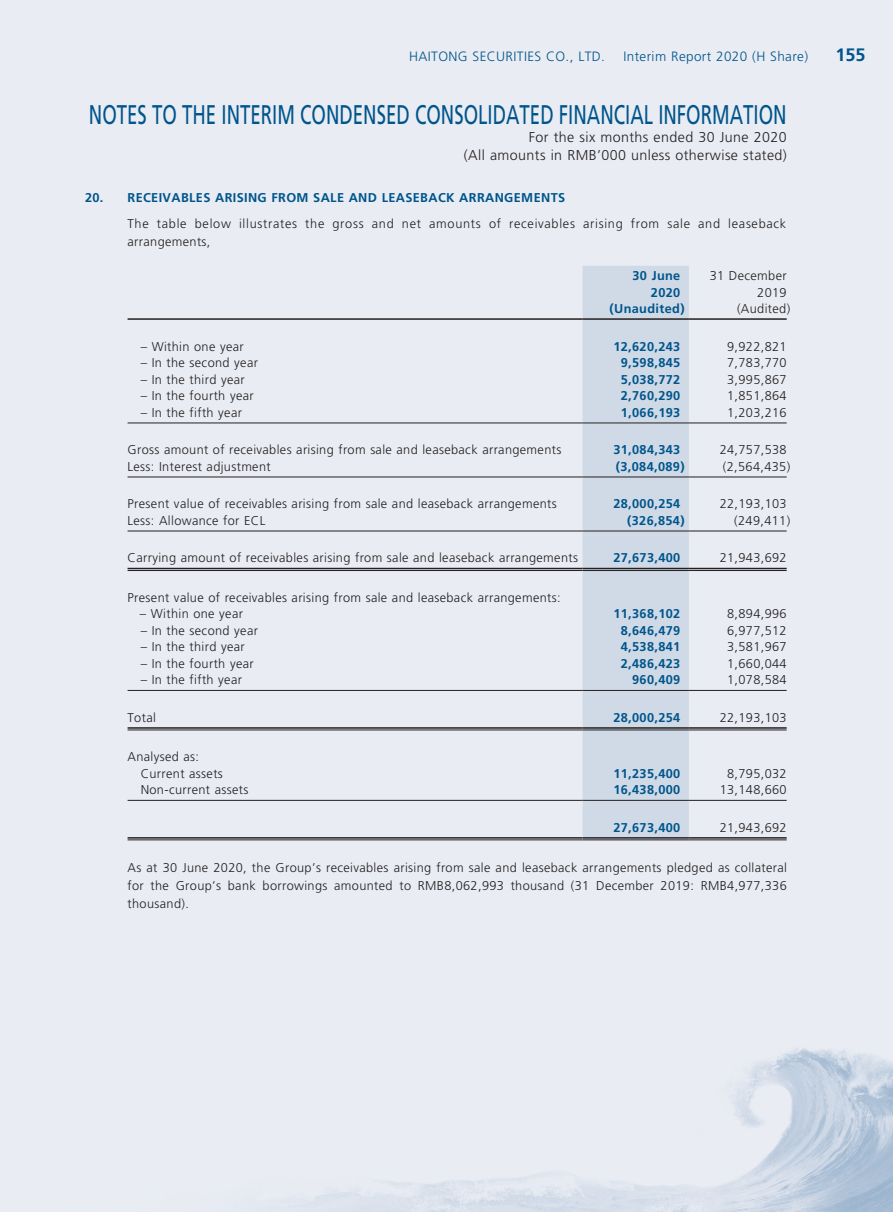
<style>
.page{position:relative;width:893px;height:1212px;background:#e9ecf3}
.page>*{position:absolute;margin:0;border:0;box-sizing:border-box;transform-origin:0 0}
.t1{font:27px "Frutiger LT Std";color:#00558b;scale:.69 1}
.t2{font:700 18px "Frutiger LT Std";color:#00558b}
.t3{font:300 14.25px/18px "Frutiger LT Std";letter-spacing:.03em;color:#231f20;text-align:right}
.t4{font:300 13.5px "Frutiger LT Std";letter-spacing:.03em;color:#00558b}
.t5{font:300 12.75px/16.5px "Frutiger LT Std";letter-spacing:.03em;color:#231f20;text-align:right}
.t6{font:700 12.75px/16.5px "Frutiger LT Std";letter-spacing:.03em;color:#00558b;text-align:right}
.t7{font:300 12.75px/18px "Frutiger LT Std";letter-spacing:.055em;color:#231f20}
</style>
<div class="page">
<img style="left:127px;top:266px;width:766px;height:946px">
<div style="left:583px;top:266px;width:106px;height:571px;background:#d0dae7"></div>
<hr style="left:128px;top:318px;width:455px;height:2px;background:#231f20">
<hr style="left:583px;top:318px;width:106px;height:2px;background:#231f20">
<hr style="left:689px;top:318px;width:98px;height:2px;background:#231f20">
<hr style="left:128px;top:423px;width:455px;height:1px;background:#231f20">
<hr style="left:583px;top:423px;width:106px;height:1px;background:#231f20">
<hr style="left:689px;top:423px;width:98px;height:1px;background:#231f20">
<hr style="left:128px;top:477px;width:455px;height:1px;background:#231f20">
<hr style="left:583px;top:477px;width:106px;height:1px;background:#231f20">
<hr style="left:689px;top:477px;width:98px;height:1px;background:#231f20">
<hr style="left:128px;top:531px;width:455px;height:1px;background:#231f20">
<hr style="left:583px;top:531px;width:106px;height:1px;background:#231f20">
<hr style="left:689px;top:531px;width:98px;height:1px;background:#231f20">
<hr style="left:128px;top:568px;width:455px;height:1px;background:#231f20">
<hr style="left:128px;top:570px;width:455px;height:1px;background:#231f20">
<hr style="left:583px;top:568px;width:106px;height:1px;background:#231f20">
<hr style="left:583px;top:570px;width:106px;height:1px;background:#231f20">
<hr style="left:689px;top:568px;width:98px;height:1px;background:#231f20">
<hr style="left:689px;top:570px;width:98px;height:1px;background:#231f20">
<hr style="left:128px;top:690px;width:455px;height:1px;background:#231f20">
<hr style="left:583px;top:690px;width:106px;height:1px;background:#231f20">
<hr style="left:689px;top:690px;width:98px;height:1px;background:#231f20">
<hr style="left:128px;top:727px;width:455px;height:2px;background:#231f20">
<hr style="left:128px;top:730px;width:455px;height:1px;background:#231f20">
<hr style="left:583px;top:727px;width:106px;height:2px;background:#231f20">
<hr style="left:583px;top:730px;width:106px;height:1px;background:#231f20">
<hr style="left:689px;top:727px;width:98px;height:2px;background:#231f20">
<hr style="left:689px;top:730px;width:98px;height:1px;background:#231f20">
<hr style="left:128px;top:800px;width:455px;height:1px;background:#231f20">
<hr style="left:583px;top:800px;width:106px;height:1px;background:#231f20">
<hr style="left:689px;top:800px;width:98px;height:1px;background:#231f20">
<hr style="left:128px;top:837px;width:455px;height:2px;background:#231f20">
<hr style="left:128px;top:839px;width:455px;height:1px;background:#231f20">
<hr style="left:583px;top:837px;width:106px;height:2px;background:#231f20">
<hr style="left:583px;top:839px;width:106px;height:1px;background:#231f20">
<hr style="left:689px;top:837px;width:98px;height:2px;background:#231f20">
<hr style="left:689px;top:839px;width:98px;height:1px;background:#231f20">
<p class="t4" style="left:409px;top:49px;width:197px">HAITONG SECURITIES CO., LTD.</p>
<p class="t4" style="left:623px;top:49px;width:186px">Interim Report 2020 (H Share)</p>
<h2 class="t2" style="left:835px;top:44px;width:32px">155</h2>
<h1 class="t1" style="left:89px;top:99px;width:1013px">NOTES TO THE INTERIM CONDENSED CONSOLIDATED FINANCIAL INFORMATION</h1>
<p class="t3" style="left:464px;top:129px;width:324px">For the six months ended 30 June 2020<br>(All amounts in RMB’000 unless otherwise stated)</p>
<p class="t6" style="left:85px;top:189px;width:482px">20. RECEIVABLES ARISING FROM SALE AND LEASEBACK ARRANGEMENTS</p>
<p class="t7" style="left:128px;top:214px;width:660px">The table below illustrates the gross and net amounts of receivables arising from sale and leaseback arrangements,</p>
<p class="t6" style="left:632px;top:267px;width:49px">30 June<br>2020</p>
<p class="t5" style="left:710px;top:268px;width:78px">31 December<br>2019</p>
<p class="t6" style="left:609px;top:300px;width:77px">(Unaudited)</p>
<p class="t5" style="left:737px;top:301px;width:55px">(Audited)</p>
<p class="t5" style="left:141px;top:338px;width:105px">– Within one year</p>
<p class="t6" style="left:613px;top:338px;width:69px">12,620,243</p>
<p class="t5" style="left:727px;top:338px;width:61px">9,922,821</p>
<p class="t5" style="left:141px;top:355px;width:119px">– In the second year</p>
<p class="t6" style="left:621px;top:354px;width:61px">9,598,845</p>
<p class="t5" style="left:727px;top:355px;width:61px">7,783,770</p>
<p class="t5" style="left:141px;top:371px;width:106px">– In the third year</p>
<p class="t6" style="left:621px;top:371px;width:61px">5,038,772</p>
<p class="t5" style="left:727px;top:371px;width:61px">3,995,867</p>
<p class="t5" style="left:141px;top:388px;width:115px">– In the fourth year</p>
<p class="t6" style="left:621px;top:387px;width:61px">2,760,290</p>
<p class="t5" style="left:727px;top:388px;width:61px">1,851,864</p>
<p class="t5" style="left:141px;top:404px;width:103px">– In the fifth year</p>
<p class="t6" style="left:621px;top:404px;width:61px">1,066,193</p>
<p class="t5" style="left:727px;top:404px;width:61px">1,203,216</p>
<p class="t5" style="left:128px;top:442px;width:435px">Gross amount of receivables arising from sale and leaseback arrangements</p>
<p class="t6" style="left:613px;top:441px;width:69px">31,084,343</p>
<p class="t5" style="left:720px;top:442px;width:69px">24,757,538</p>
<p class="t5" style="left:128px;top:458px;width:145px">Less: Interest adjustment</p>
<p class="t6" style="left:616px;top:458px;width:70px">(3,084,089)</p>
<p class="t5" style="left:723px;top:458px;width:69px">(2,564,435)</p>
<p class="t5" style="left:128px;top:496px;width:431px">Present value of receivables arising from sale and leaseback arrangements</p>
<p class="t6" style="left:613px;top:495px;width:69px">28,000,254</p>
<p class="t5" style="left:720px;top:496px;width:69px">22,193,103</p>
<p class="t5" style="left:128px;top:512px;width:139px">Less: Allowance for ECL</p>
<p class="t6" style="left:627px;top:512px;width:59px">(326,854)</p>
<p class="t5" style="left:734px;top:512px;width:58px">(249,411)</p>
<p class="t5" style="left:128px;top:550px;width:452px">Carrying amount of receivables arising from sale and leaseback arrangements</p>
<p class="t6" style="left:613px;top:550px;width:69px">27,673,400</p>
<p class="t5" style="left:720px;top:550px;width:69px">21,943,692</p>
<p class="t5" style="left:128px;top:589px;width:435px">Present value of receivables arising from sale and leaseback arrangements:</p>
<p class="t5" style="left:140px;top:606px;width:105px">– Within one year</p>
<p class="t6" style="left:613px;top:605px;width:69px">11,368,102</p>
<p class="t5" style="left:727px;top:606px;width:61px">8,894,996</p>
<p class="t5" style="left:141px;top:622px;width:119px">– In the second year</p>
<p class="t6" style="left:621px;top:622px;width:61px">8,646,479</p>
<p class="t5" style="left:727px;top:622px;width:61px">6,977,512</p>
<p class="t5" style="left:141px;top:639px;width:106px">– In the third year</p>
<p class="t6" style="left:621px;top:638px;width:61px">4,538,841</p>
<p class="t5" style="left:727px;top:639px;width:61px">3,581,967</p>
<p class="t5" style="left:141px;top:655px;width:115px">– In the fourth year</p>
<p class="t6" style="left:621px;top:655px;width:61px">2,486,423</p>
<p class="t5" style="left:727px;top:655px;width:61px">1,660,044</p>
<p class="t5" style="left:141px;top:672px;width:103px">– In the fifth year</p>
<p class="t6" style="left:632px;top:671px;width:50px">960,409</p>
<p class="t5" style="left:727px;top:672px;width:61px">1,078,584</p>
<p class="t5" style="left:128px;top:709px;width:30px">Total</p>
<p class="t6" style="left:613px;top:709px;width:69px">28,000,254</p>
<p class="t5" style="left:720px;top:709px;width:69px">22,193,103</p>
<p class="t5" style="left:141px;top:748px;width:84px;text-align:left;text-indent:-13px">Analysed as:<br>Current assets</p>
<p class="t6" style="left:613px;top:765px;width:69px">11,235,400</p>
<p class="t5" style="left:727px;top:765px;width:61px">8,795,032</p>
<p class="t5" style="left:141px;top:781px;width:109px">Non-current assets</p>
<p class="t6" style="left:613px;top:781px;width:69px">16,438,000</p>
<p class="t5" style="left:720px;top:781px;width:69px">13,148,660</p>
<p class="t6" style="left:613px;top:819px;width:69px">27,673,400</p>
<p class="t5" style="left:720px;top:819px;width:69px">21,943,692</p>
<p class="t5" style="left:128px;top:858px;width:661px;line-height:18px;text-align:justify">As at 30 June 2020, the Group’s receivables arising from sale and leaseback arrangements pledged as collateral for the Group’s bank borrowings amounted to RMB8,062,993 thousand (31 December 2019: RMB4,977,336 thousand).</p>
</div>
